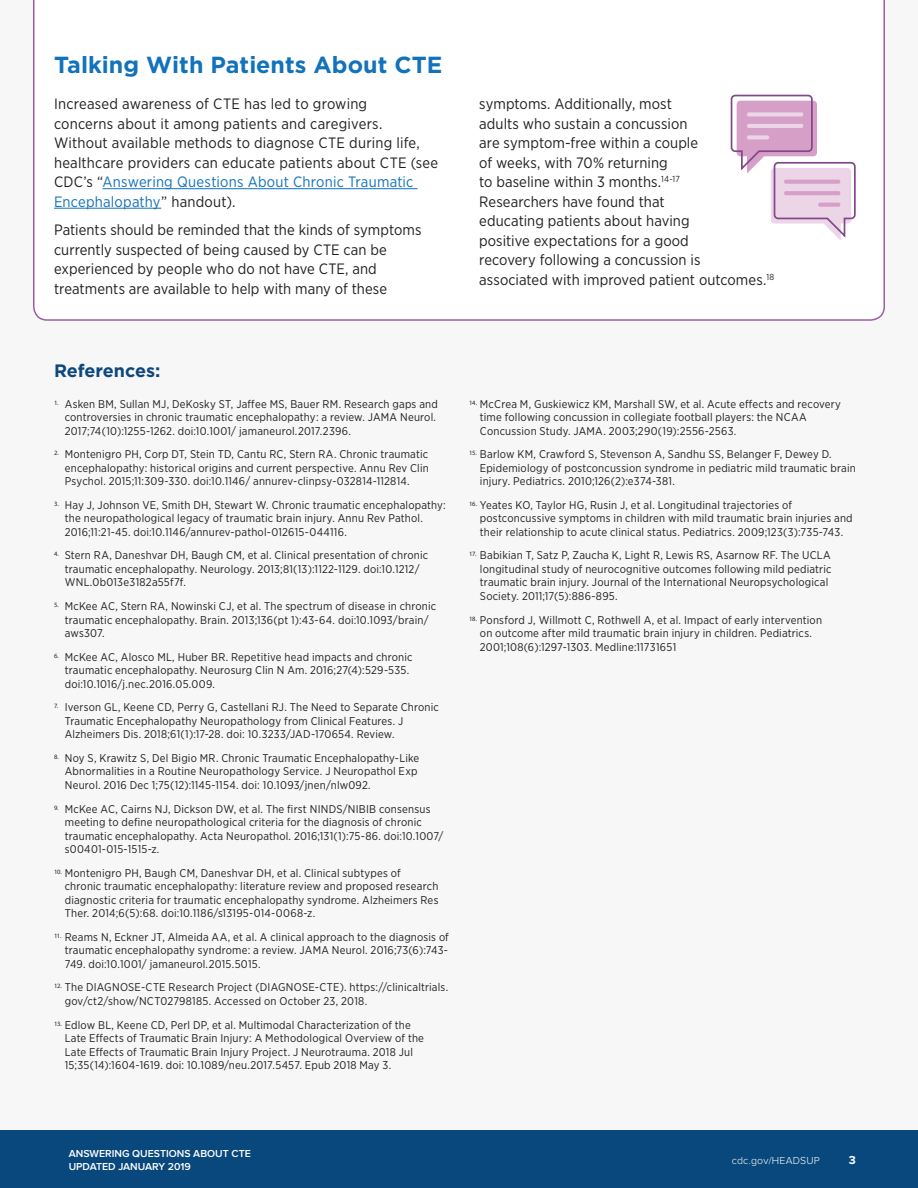
<style>
.page{position:relative;width:918px;height:1188px;background:#f7f7f8}
.page>*{position:absolute;margin:0;border:0;box-sizing:border-box;transform-origin:0 0}
.t1{font:700 23.25px "Gotham";color:#1272ba}
.t2{font:700 18px "Gotham";letter-spacing:-.005em;color:#0e487c}
.t3{font:15px/19.5px "Gotham Narrow";letter-spacing:.005em;color:#231f20}
.t4{font:700 12px "Proxima Nova";color:#fff}
.t5{font:11.25px/13.5px "Gotham Narrow";letter-spacing:.015em;color:#231f20}
.t6{font:600 10.5px "Proxima Nova";color:#fff}
.t7{font:300 10.5px "Proxima Nova";letter-spacing:.02em;color:#fff}
.s1{color:#1272ba}
</style>
<div class="page">
<div style="left:0;top:1131px;width:918px;height:57px;background:#09487c"></div>
<svg style="left:33px;top:0;width:852px;height:321px"></svg>
<hr style="left:102px;top:188px;width:316px;height:1px;background:#1272ba">
<hr style="left:54px;top:208px;width:107px;height:1px;background:#1272ba">
<svg style="left:730px;top:94px;width:127px;height:147px"></svg>
<h1 class="t1" style="left:54px;top:49px;width:390px">Talking With Patients About CTE</h1>
<p class="t3" style="left:54px;top:94px;width:386px">Increased awareness of CTE has led to growing<br>concerns about it among patients and caregivers.<br>Without available methods to diagnose CTE during life, healthcare providers can educate patients about CTE (see CDC’s “<span class="s1">Answering Questions About Chronic Traumatic Encephalopathy</span>” handout).</p>
<h3 class="t3" style="left:54px;top:220px;width:369px">Patients should be reminded that the kinds of symptoms currently suspected of being caused by CTE can be experienced by people who do not have CTE, and treatments are available to help with many of these</h3>
<p class="t3" style="left:479px;top:94px;width:296px">symptoms. Additionally, most<br>adults who sustain a concussion<br>are symptom-free within a couple<br>of weeks, with 70% returning<br>to baseline within 3 months.<sup>14-17<br></sup>Researchers have found that<br>educating patients about having<br>positive expectations for a good<br>recovery following a concussion is<br>associated with improved patient outcomes.<sup>18</sup></p>
<h2 class="t2" style="left:54px;top:359px;width:108px">References:</h2>
<p class="t5" style="left:65px;top:397px;width:375px;text-indent:-11px"><sup>1.</sup> Asken BM, Sullan MJ, DeKosky ST, Jaffee MS, Bauer RM. Research gaps and controversies in chronic traumatic encephalopathy: a review. JAMA Neurol.<br>2017;74(10):1255-1262. doi:10.1001/ jamaneurol.2017.2396.</p>
<p class="t5" style="left:65px;top:447px;width:366px;text-align:justify;text-indent:-11px"><sup>2.</sup> Montenigro PH, Corp DT, Stein TD, Cantu RC, Stern RA. Chronic traumatic encephalopathy: historical origins and current perspective. Annu Rev Clin Psychol. 2015;11:309-330. doi:10.1146/ annurev-clinpsy-032814-112814.</p>
<p class="t5" style="left:65px;top:498px;width:383px;text-indent:-11px"><sup>3.</sup> Hay J, Johnson VE, Smith DH, Stewart W. Chronic traumatic encephalopathy: the neuropathological legacy of traumatic brain injury. Annu Rev Pathol.<br>2016;11:21-45. doi:10.1146/annurev-pathol-012615-044116.</p>
<p class="t5" style="left:65px;top:548px;width:365px;text-indent:-11px"><sup>4.</sup> Stern RA, Daneshvar DH, Baugh CM, et al. Clinical presentation of chronic traumatic encephalopathy. Neurology. 2013;81(13):1122-1129. doi:10.1212/<br>WNL.0b013e3182a55f7f.</p>
<p class="t5" style="left:65px;top:599px;width:373px;text-indent:-11px"><sup>5.</sup> McKee AC, Stern RA, Nowinski CJ, et al. The spectrum of disease in chronic traumatic encephalopathy. Brain. 2013;136(pt 1):43-64. doi:10.1093/brain/ aws307.</p>
<p class="t5" style="left:65px;top:650px;width:349px;text-indent:-11px"><sup>6.</sup> McKee AC, Alosco ML, Huber BR. Repetitive head impacts and chronic traumatic encephalopathy. Neurosurg Clin N Am. 2016;27(4):529-535. doi:10.1016/j.nec.2016.05.009.</p>
<p class="t5" style="left:65px;top:700px;width:376px;text-indent:-11px"><sup>7.</sup> Iverson GL, Keene CD, Perry G, Castellani RJ. The Need to Separate Chronic<br>Traumatic Encephalopathy Neuropathology from Clinical Features. J<br>Alzheimers Dis. 2018;61(1):17-28. doi: 10.3233/JAD-170654. Review.</p>
<p class="t5" style="left:65px;top:751px;width:356px;text-indent:-11px"><sup>8.</sup> Noy S, Krawitz S, Del Bigio MR. Chronic Traumatic Encephalopathy-Like<br>Abnormalities in a Routine Neuropathology Service. J Neuropathol Exp<br>Neurol. 2016 Dec 1;75(12):1145-1154. doi: 10.1093/jnen/nlw092.</p>
<p class="t5" style="left:65px;top:802px;width:380px;text-indent:-11px"><sup>9.</sup> McKee AC, Cairns NJ, Dickson DW, et al. The first NINDS/NIBIB consensus meeting to define neuropathological criteria for the diagnosis of chronic traumatic encephalopathy. Acta Neuropathol. 2016;131(1):75-86. doi:10.1007/ s00401-015-1515-z.</p>
<p class="t5" style="left:65px;top:866px;width:375px;text-indent:-11px"><sup>10.</sup> Montenigro PH, Baugh CM, Daneshvar DH, et al. Clinical subtypes of chronic traumatic encephalopathy: literature review and proposed research diagnostic criteria for traumatic encephalopathy syndrome. Alzheimers Res Ther. 2014;6(5):68. doi:10.1186/s13195-014-0068-z.</p>
<p class="t5" style="left:65px;top:930px;width:386px;text-align:justify;text-indent:-11px"><sup>11.</sup> Reams N, Eckner JT, Almeida AA, et al. A clinical approach to the diagnosis of traumatic encephalopathy syndrome: a review. JAMA Neurol. 2016;73(6):743- 749. doi:10.1001/ jamaneurol.2015.5015.</p>
<p class="t5" style="left:65px;top:980px;width:385px;text-indent:-11px"><sup>12.</sup> The DIAGNOSE-CTE Research Project (DIAGNOSE-CTE). https://clinicaltrials. gov/ct2/show/NCT02798185. Accessed on October 23, 2018.</p>
<p class="t5" style="left:65px;top:1018px;width:361px;text-indent:-11px"><sup>13.</sup> Edlow BL, Keene CD, Perl DP, et al. Multimodal Characterization of the Late Effects of Traumatic Brain Injury: A Methodological Overview of the Late Effects of Traumatic Brain Injury Project. J Neurotrauma. 2018 Jul 15;35(14):1604-1619. doi: 10.1089/neu.2017.5457. Epub 2018 May 3.</p>
<p class="t5" style="left:480px;top:397px;width:363px;text-indent:-11px"><sup>14.</sup> McCrea M, Guskiewicz KM, Marshall SW, et al. Acute effects and recovery time following concussion in collegiate football players: the NCAA<br>Concussion Study. JAMA. 2003;290(19):2556-2563.</p>
<p class="t5" style="left:480px;top:447px;width:377px;text-indent:-11px"><sup>15.</sup> Barlow KM, Crawford S, Stevenson A, Sandhu SS, Belanger F, Dewey D.<br>Epidemiology of postconcussion syndrome in pediatric mild traumatic brain injury. Pediatrics. 2010;126(2):e374-381.</p>
<p class="t5" style="left:480px;top:498px;width:374px;text-indent:-11px"><sup>16.</sup> Yeates KO, Taylor HG, Rusin J, et al. Longitudinal trajectories of postconcussive symptoms in children with mild traumatic brain injuries and their relationship to acute clinical status. Pediatrics. 2009;123(3):735-743.</p>
<p class="t5" style="left:480px;top:548px;width:353px;text-indent:-11px"><sup>17.</sup> Babikian T, Satz P, Zaucha K, Light R, Lewis RS, Asarnow RF. The UCLA longitudinal study of neurocognitive outcomes following mild pediatric traumatic brain injury. Journal of the International Neuropsychological Society. 2011;17(5):886-895.</p>
<p class="t5" style="left:480px;top:613px;width:344px;text-indent:-11px"><sup>18.</sup> Ponsford J, Willmott C, Rothwell A, et al. Impact of early intervention on outcome after mild traumatic brain injury in children. Pediatrics.<br>2001;108(6):1297-1303. Medline:11731651</p>
<p class="t6" style="left:69px;top:1148px;width:184px">ANSWERING QUESTIONS ABOUT CTE</p>
<p class="t6" style="left:69px;top:1160px;width:124px">UPDATED JANUARY 2019</p>
<p class="t7" style="left:732px;top:1152px;width:90px">cdc.gov/HEADSUP</p>
<p class="t4" style="left:849px;top:1153px;width:9px">3</p>
</div>
